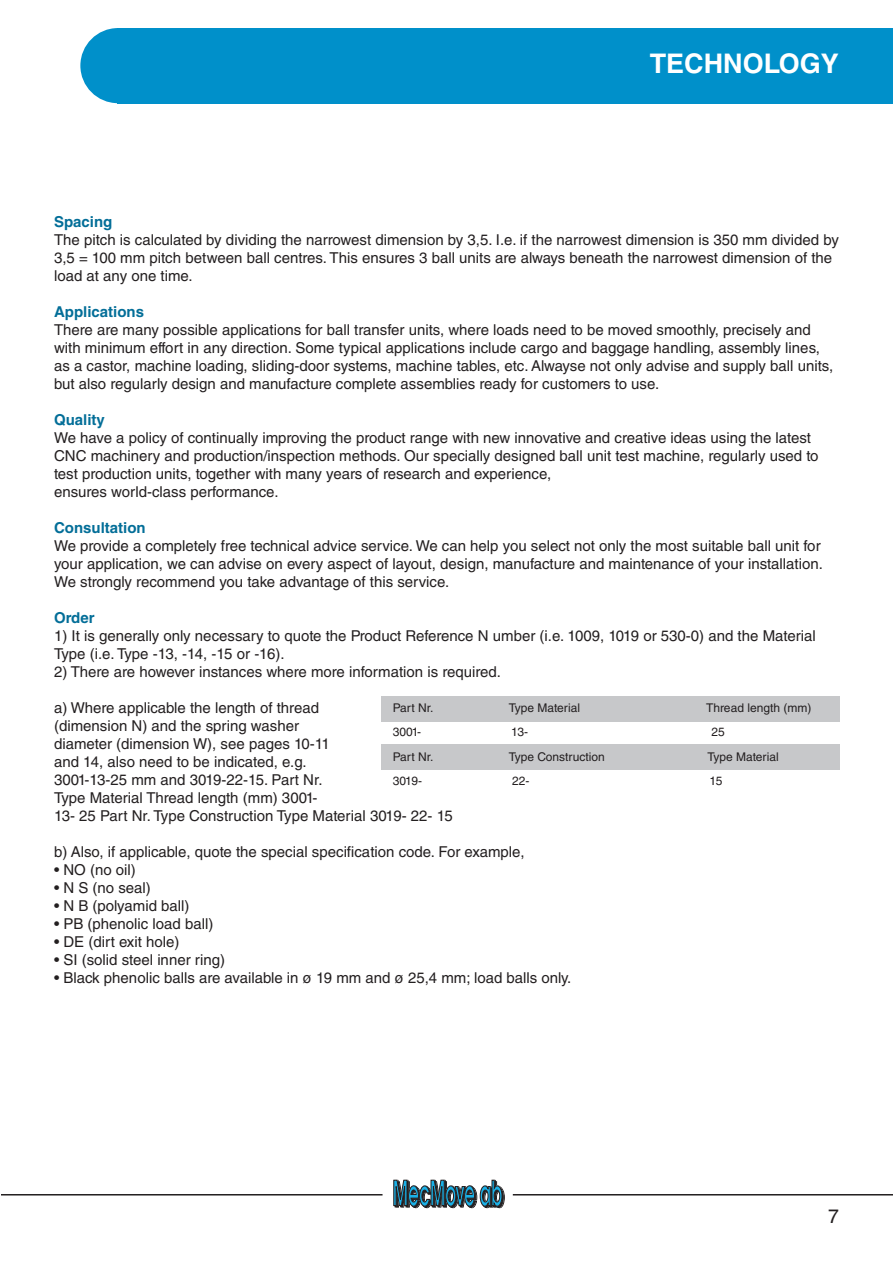
<style>
.page{position:relative;width:893px;height:1263px;background:#fff}
.page>*{position:absolute;margin:0;border:0;box-sizing:border-box;transform-origin:0 0}
.t1{font:700 27px "Helvetica LT Std";color:#fff}
.t2{font:19.5px "Helvetica LT Std";color:#231f20}
.t3{font:15px/18px "Helvetica LT Std";color:#231f20}
.t4{font:700 15px "Helvetica LT Std";color:#036e98}
.t5{font:12px "Helvetica LT Std";color:#231f20}
</style>
<div class="page">
<hr style="left:1px;top:1194px;width:382px;height:1px;background:#231f20">
<hr style="left:513px;top:1194px;width:380px;height:1px;background:#231f20">
<svg style="left:393px;top:1180px;width:112px;height:28px"></svg>
<div style="left:80px;top:28px;width:75px;height:75px;background:#0090ca;border-radius:50%"></div>
<div style="left:118px;top:28px;width:775px;height:75px;background:#0090ca"></div>
<div style="left:381px;top:696px;width:459px;height:25px;background:#c7c8ca"></div>
<div style="left:381px;top:744px;width:459px;height:25px;background:#c7c8ca"></div>
<p class="t1" style="left:650px;top:47px;width:191px">TECHNOLOGY</p>
<p class="t4" style="left:54px;top:212px;width:60px">Spacing</p>
<p class="t3" style="left:54px;top:230px;width:786px">The pitch is calculated by dividing the narrowest dimension by 3,5. I.e. if the narrowest dimension is 350 mm divided by<br>3,5 = 100 mm pitch between ball centres. This ensures 3 ball units are always beneath the narrowest dimension of the load at any one time.</p>
<p class="t4" style="left:54px;top:302px;width:92px">Applications</p>
<p class="t3" style="left:54px;top:320px;width:781px">There are many possible applications for ball transfer units, where loads need to be moved smoothly, precisely and with minimum effort in any direction. Some typical applications include cargo and baggage handling, assembly lines, as a castor, machine loading, sliding-door systems, machine tables, etc. Alwayse not only advise and supply ball units, but also regularly design and manufacture complete assemblies ready for customers to use.</p>
<p class="t4" style="left:54px;top:410px;width:52px">Quality</p>
<p class="t3" style="left:54px;top:428px;width:766px">We have a policy of continually improving the product range with new innovative and creative ideas using the latest<br>CNC machinery and production/inspection methods. Our specially designed ball unit test machine, regularly used to test production units, together with many years of research and experience,</p>
<p class="t3" style="left:54px;top:482px;width:226px">ensures world-class performance.</p>
<p class="t4" style="left:54px;top:518px;width:93px">Consultation</p>
<p class="t3" style="left:54px;top:536px;width:770px">We provide a completely free technical advice service. We can help you select not only the most suitable ball unit for your application, we can advise on every aspect of layout, design, manufacture and maintenance of your installation.<br>We strongly recommend you take advantage of this service.</p>
<p class="t4" style="left:54px;top:608px;width:42px">Order</p>
<p class="t3" style="left:54px;top:626px;width:763px">1) It is generally only necessary to quote the Product Reference N umber (i.e. 1009, 1019 or 530-0) and the Material<br>Type (i.e. Type -13, -14, -15 or -16).</p>
<p class="t3" style="left:54px;top:662px;width:449px">2) There are however instances where more information is required.</p>
<p class="t3" style="left:54px;top:698px;width:267px">a) Where applicable the length of thread</p>
<p class="t3" style="left:54px;top:716px;width:247px">(dimension N) and the spring washer</p>
<p class="t3" style="left:54px;top:734px;width:277px">diameter (dimension W), see pages 10-11</p>
<p class="t3" style="left:54px;top:752px;width:254px">and 14, also need to be indicated, e.g.</p>
<p class="t3" style="left:54px;top:770px;width:270px">3001-13-25 mm and 3019-22-15. Part Nr.</p>
<p class="t3" style="left:54px;top:788px;width:265px">Type Material Thread length (mm) 3001-</p>
<p class="t3" style="left:54px;top:806px;width:400px">13- 25 Part Nr. Type Construction Type Material 3019- 22- 15</p>
<p class="t3" style="left:54px;top:842px;width:472px">b) Also, if applicable, quote the special specification code. For example,</p>
<p class="t3" style="left:54px;top:860px;width:83px">• NO (no oil)</p>
<p class="t3" style="left:54px;top:878px;width:98px">• N S (no seal)</p>
<p class="t3" style="left:54px;top:896px;width:137px">• N B (polyamid ball)</p>
<p class="t3" style="left:54px;top:914px;width:161px">• PB (phenolic load ball)</p>
<p class="t3" style="left:54px;top:932px;width:127px">• DE (dirt exit hole)</p>
<p class="t3" style="left:54px;top:950px;width:173px">• SI (solid steel inner ring)</p>
<p class="t3" style="left:54px;top:968px;width:519px">• Black phenolic balls are available in ø 19 mm and ø 25,4 mm; load balls only.</p>
<p class="t5" style="left:393px;top:700px;width:42px">Part Nr.</p>
<p class="t5" style="left:509px;top:700px;width:73px">Type Material</p>
<p class="t5" style="left:706px;top:700px;width:107px">Thread length (mm)</p>
<p class="t5" style="left:393px;top:725px;width:30px">3001-</p>
<p class="t5" style="left:511px;top:725px;width:18px">13-</p>
<p class="t5" style="left:711px;top:725px;width:15px">25</p>
<p class="t5" style="left:393px;top:750px;width:42px">Part Nr.</p>
<p class="t5" style="left:509px;top:750px;width:97px">Type Construction</p>
<p class="t5" style="left:708px;top:750px;width:73px">Type Material</p>
<p class="t5" style="left:393px;top:774px;width:31px">3019-</p>
<p class="t5" style="left:512px;top:774px;width:19px">22-</p>
<p class="t5" style="left:710px;top:774px;width:14px">15</p>
<h2 class="t2" style="left:828px;top:1205px;width:12px">7</h2>
</div>
